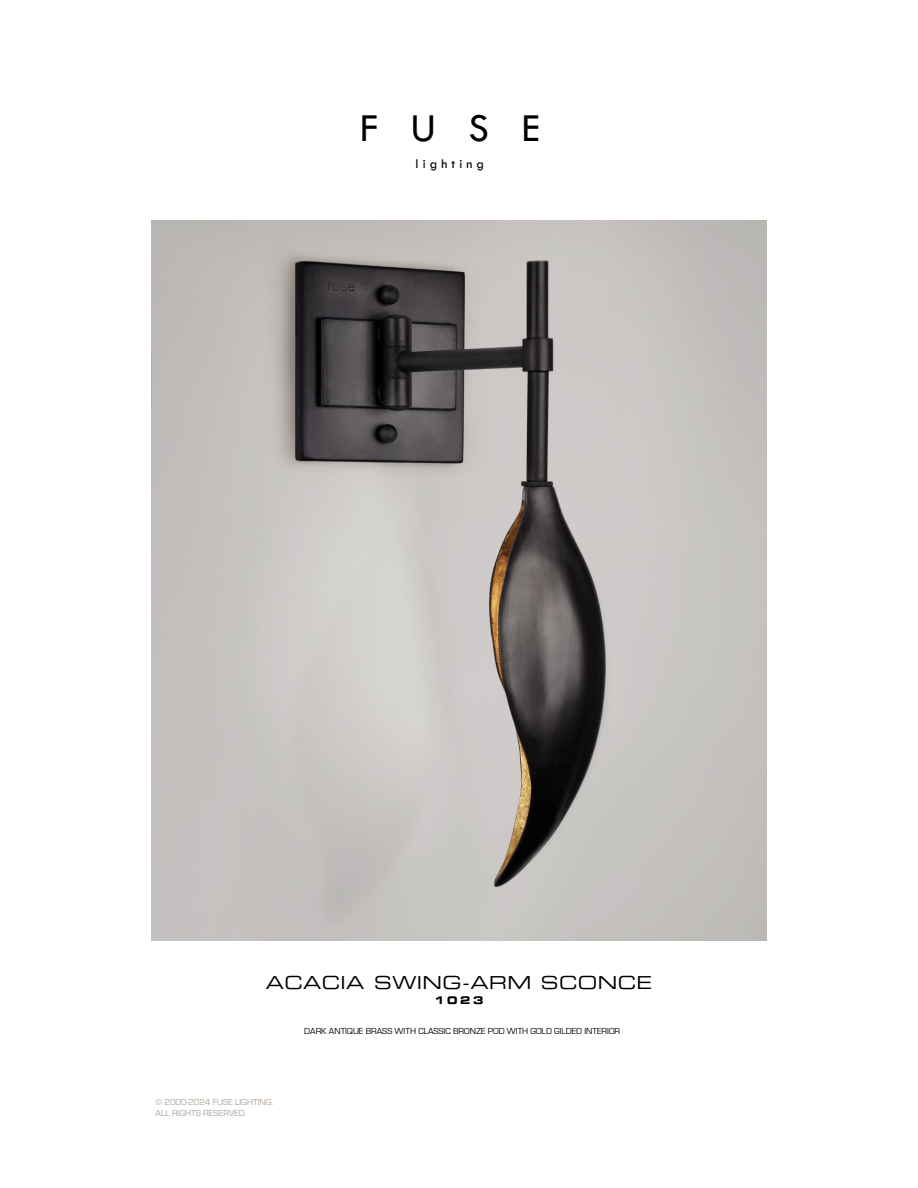
<style>
.page{position:relative;width:918px;height:1188px;background:#fff}
.page>*{position:absolute;margin:0;border:0;box-sizing:border-box;transform-origin:0 0}
.t1{font:41.1px "Tw Cen";color:#000}
.t2{font:18px "Eurostile LT Extended Two";letter-spacing:.025em;color:#000}
.t3{font:13.65px "Tw Cen";letter-spacing:.3em;color:#000}
.t4{font:10.5px "Eurostile LT Bold Extended Two";color:#000}
.t5{font:9px "Eurostile";color:#000}
.t6{font:9px/10.8px "Eurostile";color:#aca399}
</style>
<div class="page">
<img style="left:152px;top:220px;width:614px;height:720px">
<h1 class="t1" style="left:360px;top:103px;width:181px">FUSE</h1>
<h3 class="t3" style="left:416px;top:155px;width:70px">lighting</h3>
<h2 class="t2" style="left:266px;top:970px;width:388px">ACACIA SWING-ARM SCONCE</h2>
<p class="t4" style="left:434px;top:992px;width:51px">1023</p>
<p class="t5" style="left:304px;top:1026px;width:317px">DARK ANTIQUE BRASS WITH CLASSIC BRONZE POD WITH GOLD GILDED INTERIOR</p>
<p class="t6" style="left:156px;top:1096px;width:119px">© 2000-2024 FUSE LIGHTING.<br>ALL RIGHTS RESERVED.</p>
</div>
